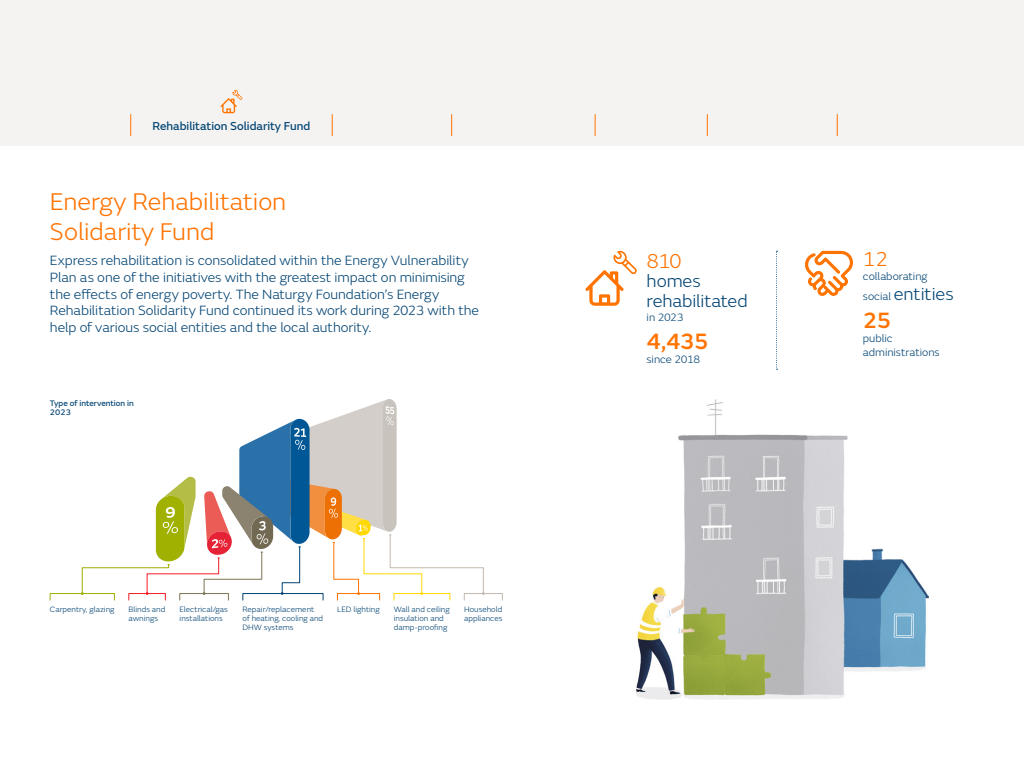
<style>
.page{position:relative;width:1024px;height:768px;background:#fff}
.page>*{position:absolute;margin:0;border:0;box-sizing:border-box;transform-origin:0 0}
.t1{font:300 25.2px/30.2px "FS Emeric";color:#ff7300}
.t2{font:500 23.1px "FS Emeric";color:#ff7300}
.t3{font:300 21px "FS Emeric";color:#ff7300}
.t4{font:300 18.2px/19.6px "FS Emeric";letter-spacing:-.005em;color:#004373}
.t5{font:300 14px/16.8px "FS Emeric";letter-spacing:-.005em;color:#004373}
.t6{font:12px "FS Emeric Core";color:#004373}
.t7{font:300 11.2px/14px "FS Emeric";color:#004373}
.t8{font:8.4px/9.1px "FS Emeric Core";color:#004373}
.t9{font:300 8.1px/9.1px "FS Emeric";color:#004373}
.s1{font-size:11.2px}
</style>
<div class="page">
<div style="left:0;top:0;width:1024px;height:145px;background:#f5f3f1"></div>
<svg style="left:805px;top:251px;width:48px;height:45px"></svg>
<svg style="left:585px;top:251px;width:52px;height:55px"></svg>
<svg style="left:776px;top:251px;width:2px;height:119px"></svg>
<img style="left:636px;top:399px;width:292px;height:301px">
<svg style="left:130px;top:114px;width:1px;height:22px"></svg>
<svg style="left:332px;top:114px;width:1px;height:22px"></svg>
<svg style="left:451px;top:114px;width:1px;height:22px"></svg>
<svg style="left:595px;top:114px;width:1px;height:22px"></svg>
<svg style="left:707px;top:114px;width:1px;height:22px"></svg>
<svg style="left:837px;top:114px;width:1px;height:22px"></svg>
<svg style="left:221px;top:90px;width:21px;height:23px"></svg>
<div style="left:50px;top:593px;width:65px;height:7px;border:1px solid #9fae00"></div>
<div style="left:464px;top:593px;width:39px;height:7px;border:1px solid #c3b9b0"></div>
<svg style="left:81px;top:399px;width:404px;height:196px"></svg>
<p class="t6" style="left:153px;top:117px;width:159px">Rehabilitation Solidarity Fund</p>
<h1 class="t1" style="left:50px;top:185px;width:238px">Energy Rehabilitation<br>Solidarity Fund</h1>
<p class="t5" style="left:50px;top:251px;width:431px">Express rehabilitation is consolidated within the Energy Vulnerability Plan as one of the initiatives with the greatest impact on minimising the effects of energy poverty. The Naturgy Foundation’s Energy Rehabilitation Solidarity Fund continued its work during 2023 with the help of various social entities and the local authority.</p>
<h3 class="t3" style="left:863px;top:245px;width:27px">12</h3>
<h3 class="t3" style="left:647px;top:247px;width:37px">810</h3>
<h3 class="t4" style="left:647px;top:271px;width:103px">homes rehabilitated</h3>
<p class="t7" style="left:647px;top:310px;width:38px">in 2023</p>
<h2 class="t2" style="left:647px;top:324px;width:64px">4,435</h2>
<p class="t7" style="left:647px;top:351px;width:55px">since 2018</p>
<p class="t7" style="left:863px;top:269px;width:66px">collaborating</p>
<h3 class="t4" style="left:863px;top:283px;width:92px"><span class="s1">social</span> entities</h3>
<h2 class="t2" style="left:863px;top:303px;width:30px">25</h2>
<p class="t7" style="left:863px;top:330px;width:78px">public administrations</p>
<p class="t8" style="left:50px;top:398px;width:85px">Type of intervention in<br>2023</p>
<p class="t9" style="left:50px;top:604px;width:66px">Carpentry, glazing</p>
<p class="t9" style="left:464px;top:604px;width:40px">Household appliances</p>
<p class="t9" style="left:129px;top:604px;width:38px">Blinds and</p>
<p class="t9" style="left:337px;top:604px;width:44px">LED lighting</p>
<p class="t9" style="left:129px;top:613px;width:31px">awnings</p>
<p class="t9" style="left:180px;top:604px;width:50px">Electrical/gas installations</p>
<p class="t9" style="left:243px;top:604px;width:82px">Repair/replacement of heating, cooling and<br>DHW systems</p>
<p class="t9" style="left:394px;top:604px;width:57px">Wall and ceiling insulation and damp-proofing</p>
</div>
